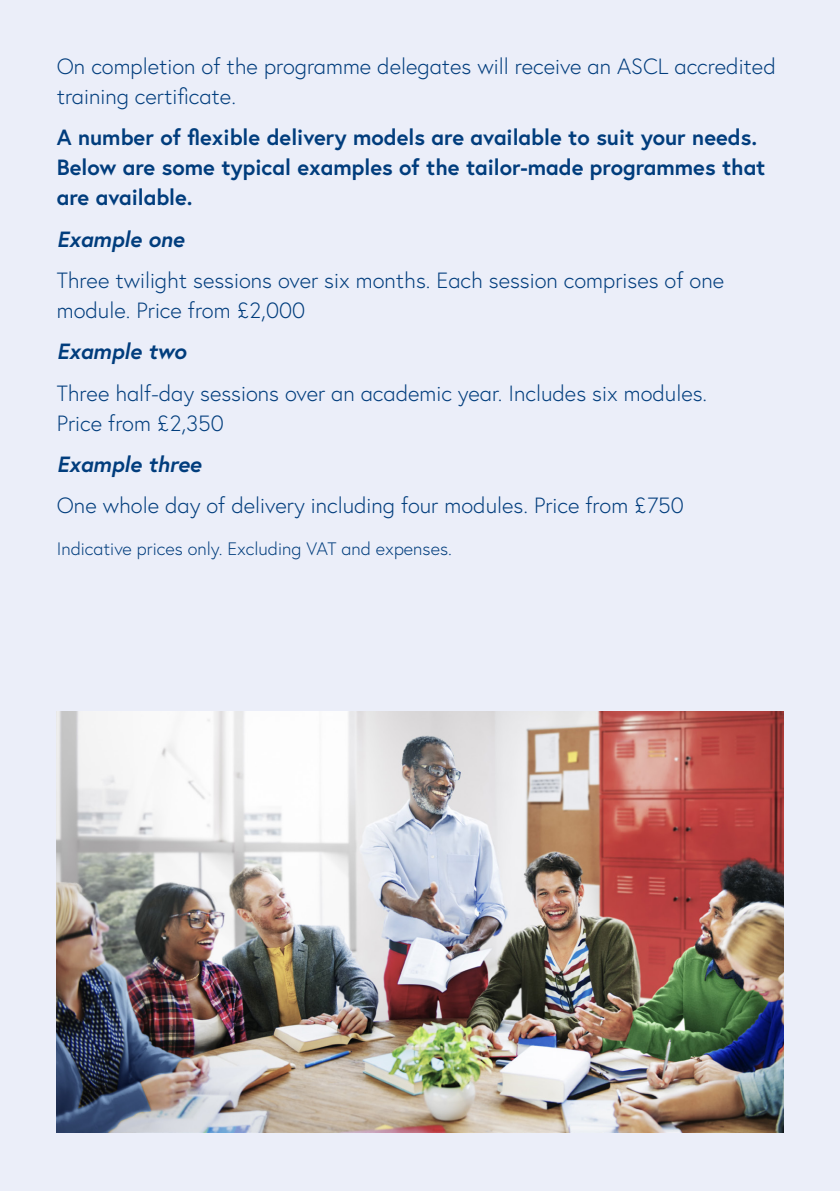
<style>
.page{position:relative;width:840px;height:1191px;background:#fff}
.page>*{position:absolute;margin:0;border:0;box-sizing:border-box;transform-origin:0 0}
.body_text{font:300 22px/30px "Europa";color:#013d7d}
.body_text-2{font:700 22px/30px "Europa";color:#013d7d}
.body_text-3{font:italic 700 22px "Europa";color:#013d7d}
.body_text-4{font:300 18px "Europa";color:#013d7d}
</style>
<div class="page">
<div style="left:0;top:0;width:839px;height:1191px;background:#ebeef9"></div>
<img style="left:57px;top:711px;width:725px;height:421px">
<p class="body_text" style="left:57px;top:51px;width:720px">On completion of the programme delegates will receive an ASCL accredited training certificate.</p>
<p class="body_text-2" style="left:57px;top:122px;width:709px">A number of flexible delivery models are available to suit your needs.<br>Below are some typical examples of the tailor-made programmes that are available.</p>
<p class="body_text-3" style="left:57px;top:224px;width:129px">Example one</p>
<p class="body_text" style="left:57px;top:265px;width:668px">Three twilight sessions over six months. Each session comprises of one module. Price from £2,000</p>
<p class="body_text-3" style="left:57px;top:336px;width:131px">Example two</p>
<p class="body_text" style="left:57px;top:378px;width:651px">Three half-day sessions over an academic year. Includes six modules.<br>Price from £2,350</p>
<p class="body_text-3" style="left:57px;top:449px;width:146px">Example three</p>
<p class="body_text" style="left:57px;top:490px;width:628px">One whole day of delivery including four modules. Price from £750</p>
<p class="body_text-4" style="left:57px;top:537px;width:396px">Indicative prices only. Excluding VAT and expenses.</p>
</div>
